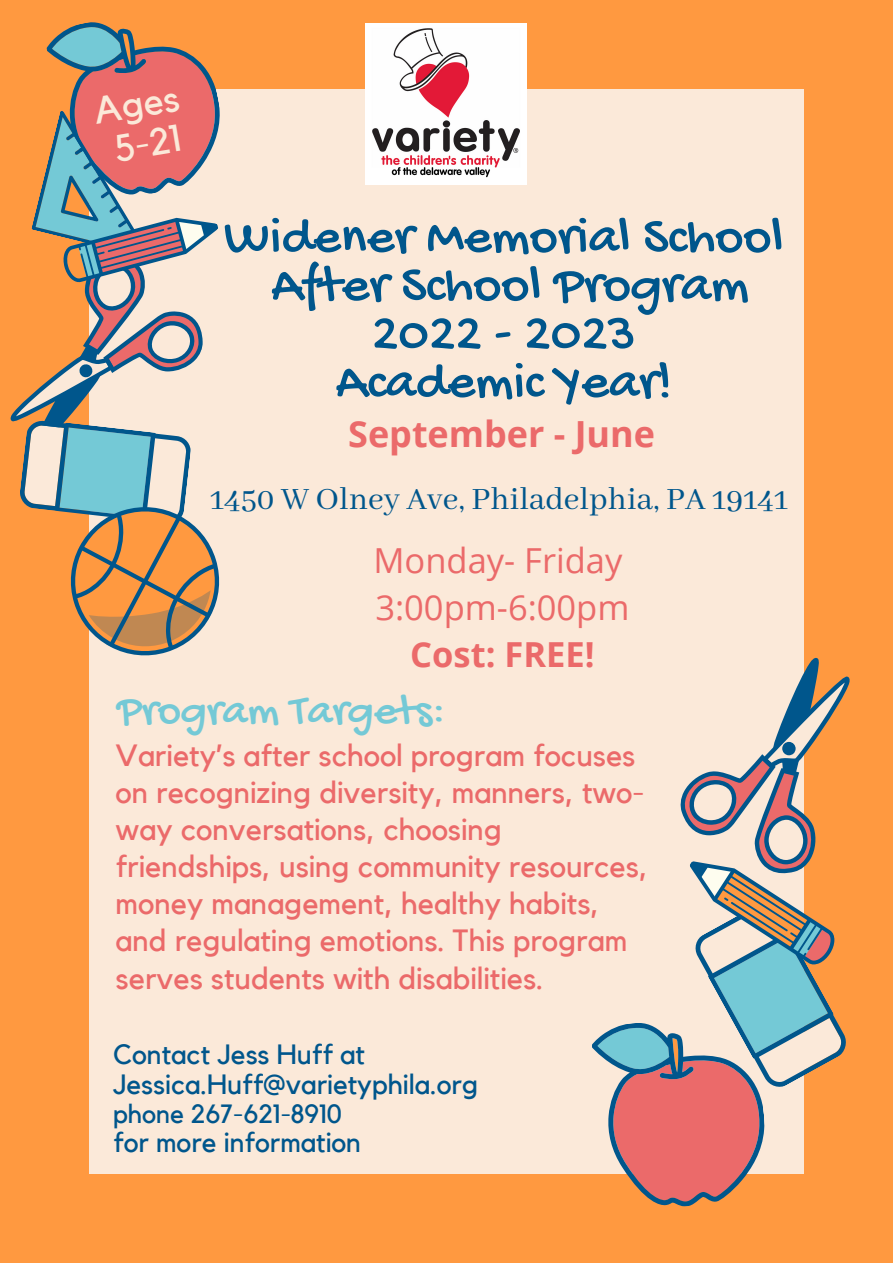
<style>
.page{position:relative;width:893px;height:1264px;background:#fff}
.page>*{position:absolute;margin:0;border:0;box-sizing:border-box;transform-origin:0 0}
.t1{font:54px/48.3px "Gochi Hand";color:#00568c;text-align:center}
.t2{font:45px "Gochi Hand";color:#74c9d6}
.t3{font:37.8px/40.5px "Kollektif";color:#fbe9d9;text-align:center}
.t4{font:700 36px "Open Sans";color:#eb6a6a}
.t5{font:34.5px "Abhaya Libre";color:#00568c}
.t6{font:34.5px/47.2px "Open Sans";color:#eb6a6a}
.t7{font:700 34.5px "Open Sans";color:#eb6a6a}
.t8{font:30.6px/37px "Kollektif";color:#eb6a6a}
.t9{font:27.75px/30.3px "Kollektif";color:#00568c}
.t10{font:26.25px "Kollektif";color:#00568c}
</style>
<div class="page">
<div style="left:0;top:0;width:892px;height:1262px;background:#ff9940"></div>
<div style="left:89px;top:89px;width:714px;height:1084px;background:#fbe9d9"></div>
<svg style="left:590px;top:656px;width:260px;height:551px"></svg>
<img style="left:366px;top:24px;width:160px;height:160px">
<svg style="left:10px;top:22px;width:210px;height:634px"></svg>
<p class="t3" style="left:91px;top:92px;width:88px;rotate:-9deg">Ages<br>5-21</p>
<h1 class="t1" style="left:224px;top:216px;width:561px">Widener Memorial School<br>After School Program<br>2022 - 2023<br>Academic Year!</h1>
<p class="t4" style="left:348px;top:408px;width:308px">September - June</p>
<p class="t5" style="left:210px;top:480px;width:579px">1450 W Olney Ave, Philadelphia, PA 19141</p>
<p class="t6" style="left:373px;top:536px;width:257px">Monday- Friday<br>3:00pm-6:00pm</p>
<p class="t7" style="left:410px;top:630px;width:186px">Cost: FREE!</p>
<h2 class="t2" style="left:117px;top:687px;width:330px">Program Targets:</h2>
<p class="t8" style="left:116px;top:738px;width:534px">Variety’s after school program focuses on recognizing diversity, manners, two&shy;way conversations, choosing friendships, using community resources, money management, healthy habits, and regulating emotions. This program serves students with disabilities.</p>
<p class="t9" style="left:113px;top:1039px;width:367px">Contact Jess Huff at<br>Jessica.Huff@varietyphila.org</p>
<p class="t10" style="left:113px;top:1101px;width:230px">phone 267-621-8910</p>
<p class="t9" style="left:113px;top:1128px;width:249px">for more information</p>
</div>
